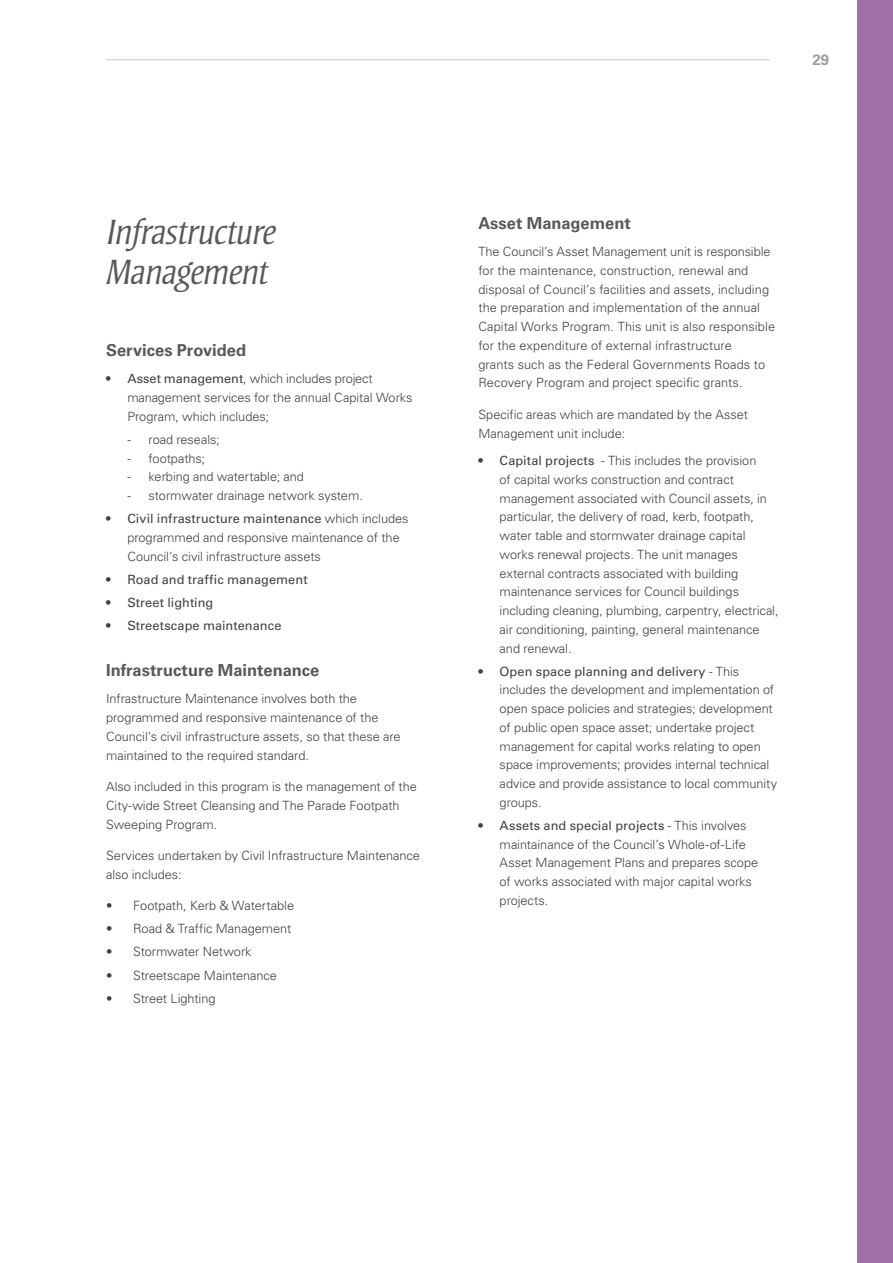
<style>
.page{position:relative;width:893px;height:1263px;background:#fff}
.page>*{position:absolute;margin:0;border:0;box-sizing:border-box;transform-origin:0 0}
.Subheading_Italic{font:italic 300 36px/40.5px "Strayhorn MT Pro";letter-spacing:-.025em;color:#58595b}
.Sub_Heading__H3{font:700 16.5px "Univers LT Pro 65";color:#58595b}
.t1{font:700 15px "Univers LT Pro 65";color:#9d9fa2}
.Bullets{font:300 12.75px/18.8px "Univers LT Pro 45";letter-spacing:-.005em;color:#414042}
.Body_Copy{font:300 12.75px/18.8px "Univers LT Pro 45";color:#414042}
.Bullets-2{font:12.75px "Univers LT Pro 55 Roman";letter-spacing:.005em;color:#414042}
.s1{font-family:"Univers LT Pro 55 Roman";font-weight:400}
</style>
<div class="page">
<hr style="left:106px;top:59px;width:664px;height:1px;background:#c7c8ca">
<div style="left:858px;top:0;width:35px;height:1263px;background:#9f6fa7"></div>
<p class="t1" style="left:812px;top:50px;width:18px">29</p>
<p class="Subheading_Italic" style="left:106px;top:211px;width:172px">Infrastructure<br>Management</p>
<p class="Sub_Heading__H3" style="left:106px;top:339px;width:142px">Services Provided</p>
<p class="Bullets" style="left:127px;top:369px;width:287px;text-indent:-21px"><span class="s1">• Asset management</span>, which includes project management services for the annual Capital Works<br>Program, which includes;</p>
<p class="Bullets" style="left:127px;top:430px;width:94px">- road reseals;</p>
<p class="Bullets" style="left:127px;top:448px;width:79px">- footpaths;</p>
<p class="Bullets" style="left:127px;top:467px;width:178px">- kerbing and watertable; and</p>
<p class="Bullets" style="left:127px;top:486px;width:237px">- stormwater drainage network system.</p>
<p class="Bullets" style="left:127px;top:509px;width:283px;text-indent:-21px"><span class="s1">• Civil infrastructure maintenance</span> which includes programmed and responsive maintenance of the<br>Council’s civil infrastructure assets</p>
<p class="Bullets-2" style="left:106px;top:570px;width:203px">• Road and traffic management</p>
<p class="Bullets-2" style="left:106px;top:593px;width:109px">• Street lighting</p>
<p class="Bullets-2" style="left:106px;top:616px;width:177px">• Streetscape maintenance</p>
<p class="Sub_Heading__H3" style="left:106px;top:659px;width:215px">Infrastructure Maintenance</p>
<p class="Body_Copy" style="left:106px;top:689px;width:296px">Infrastructure Maintenance involves both the programmed and responsive maintenance of the Council’s civil infrastructure assets, so that these are maintained to the required standard.</p>
<p class="Body_Copy" style="left:106px;top:777px;width:312px">Also included in this program is the management of the<br>City-wide Street Cleansing and The Parade Footpath<br>Sweeping Program.</p>
<p class="Body_Copy" style="left:106px;top:846px;width:315px">Services undertaken by Civil Infrastructure Maintenance also includes:</p>
<p class="Bullets" style="left:106px;top:896px;width:190px">• Footpath, Kerb &amp; Watertable</p>
<p class="Bullets" style="left:106px;top:919px;width:187px">• Road &amp; Traffic Management</p>
<p class="Bullets" style="left:106px;top:942px;width:147px">• Stormwater Network</p>
<p class="Bullets" style="left:106px;top:965px;width:172px">• Streetscape Maintenance</p>
<p class="Bullets" style="left:106px;top:988px;width:111px">• Street Lighting</p>
<p class="Sub_Heading__H3" style="left:478px;top:211px;width:154px">Asset Management</p>
<p class="Body_Copy" style="left:478px;top:242px;width:298px">The Council’s Asset Management unit is responsible for the maintenance, construction, renewal and disposal of Council’s facilities and assets, including the preparation and implementation of the annual Capital Works Program. This unit is also responsible for the expenditure of external infrastructure<br>grants such as the Federal Governments Roads to Recovery Program and project specific grants.</p>
<p class="Body_Copy" style="left:478px;top:405px;width:271px">Specific areas which are mandated by the Asset<br>Management unit include:</p>
<p class="Bullets" style="left:500px;top:451px;width:280px;text-indent:-21px"><span class="s1">• Capital projects</span> - This includes the provision<br>of capital works construction and contract management associated with Council assets, in particular, the delivery of road, kerb, footpath, water table and stormwater drainage capital works renewal projects. The unit manages external contracts associated with building maintenance services for Council buildings including cleaning, plumbing, carpentry, electrical, air conditioning, painting, general maintenance and renewal.</p>
<p class="Bullets" style="left:500px;top:661px;width:279px;text-indent:-21px"><span class="s1">• Open space planning and delivery</span> - This includes the development and implementation of open space policies and strategies; development of public open space asset; undertake project management for capital works relating to open space improvements; provides internal technical advice and provide assistance to local community groups.</p>
<p class="Bullets" style="left:500px;top:815px;width:260px;text-indent:-21px"><span class="s1">• Assets and special projects</span> - This involves maintainance of the Council’s Whole-of-Life Asset Management Plans and prepares scope of works associated with major capital works projects.</p>
</div>
